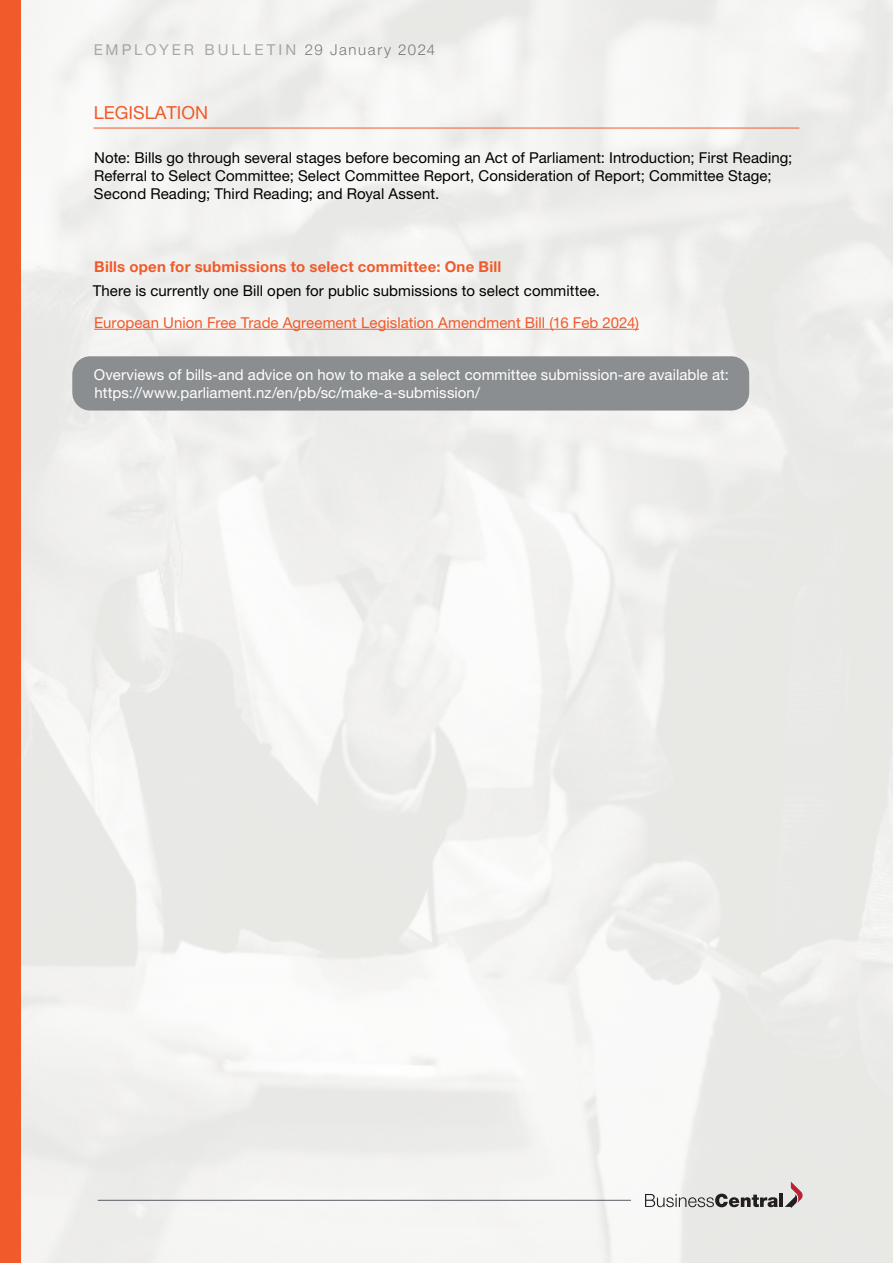
<style>
.page{position:relative;width:893px;height:1263px;background:#fff}
.page>*{position:absolute;margin:0;border:0;box-sizing:border-box;transform-origin:0 0}
.t1{font:18px "Helvetica Neue LT Pro";color:#f15a2a}
.t2{font:15px/18px "Helvetica Neue LT Pro";letter-spacing:.005em;color:#000}
.t3{font:15px/18px "Helvetica Neue LT Pro";letter-spacing:.005em;color:#fff}
.t4{font:15px "Helvetica Neue LT Pro";letter-spacing:.005em;color:#f15a2a}
.t5{font:700 15px "Helvetica Neue LT Pro";letter-spacing:.015em;color:#f15a2a}
.t6{font:15px "Helvetica Neue LT Pro";letter-spacing:.2em;color:#5c5b63}
.s1{font-weight:300;color:#000}
</style>
<div class="page">
<img style="left:21px;top:0;width:872px;height:1263px">
<hr style="left:98px;top:1200px;width:533px;height:1px;background:#5c5b63">
<svg style="left:645px;top:1194px;width:133px;height:13px;background:#a19f9e"></svg>
<hr style="left:779px;top:1194px;width:4px;height:13px;background:#231f20">
<svg style="left:785px;top:1181px;width:18px;height:27px"></svg>
<div style="left:0;top:0;width:21px;height:1263px;background:#f15a2a"></div>
<hr style="left:94px;top:128px;width:705px;height:1px;background:#f15a2a">
<hr style="left:94px;top:329px;width:545px;height:1px;background:#f15a2a">
<div style="left:72px;top:356px;width:677px;height:55px;background:#8b8e90;border-radius:18px"></div>
<p class="t6" style="left:94px;top:41px;width:343px">EMPLOYER BULLETIN <span class="s1">29 January 2024</span></p>
<p class="t1" style="left:94px;top:102px;width:116px">LEGISLATION</p>
<p class="t2" style="left:94px;top:148px;width:700px">Note: Bills go through several stages before becoming an Act of Parliament: Introduction; First Reading;<br>Referral to Select Committee; Select Committee Report, Consideration of Report; Committee Stage;<br>Second Reading; Third Reading; and Royal Assent.</p>
<p class="t5" style="left:94px;top:257px;width:409px">Bills open for submissions to select committee: One Bill</p>
<p class="t2" style="left:93px;top:282px;width:509px">There is currently one Bill open for public submissions to select committee.</p>
<p class="t4" style="left:94px;top:313px;width:546px">European Union Free Trade Agreement Legislation Amendment Bill (16 Feb 2024)</p>
<p class="t3" style="left:94px;top:365px;width:636px">Overviews of bills-and advice on how to make a select committee submission-are available at: https://www.parliament.nz/en/pb/sc/make-a-submission/</p>
</div>
